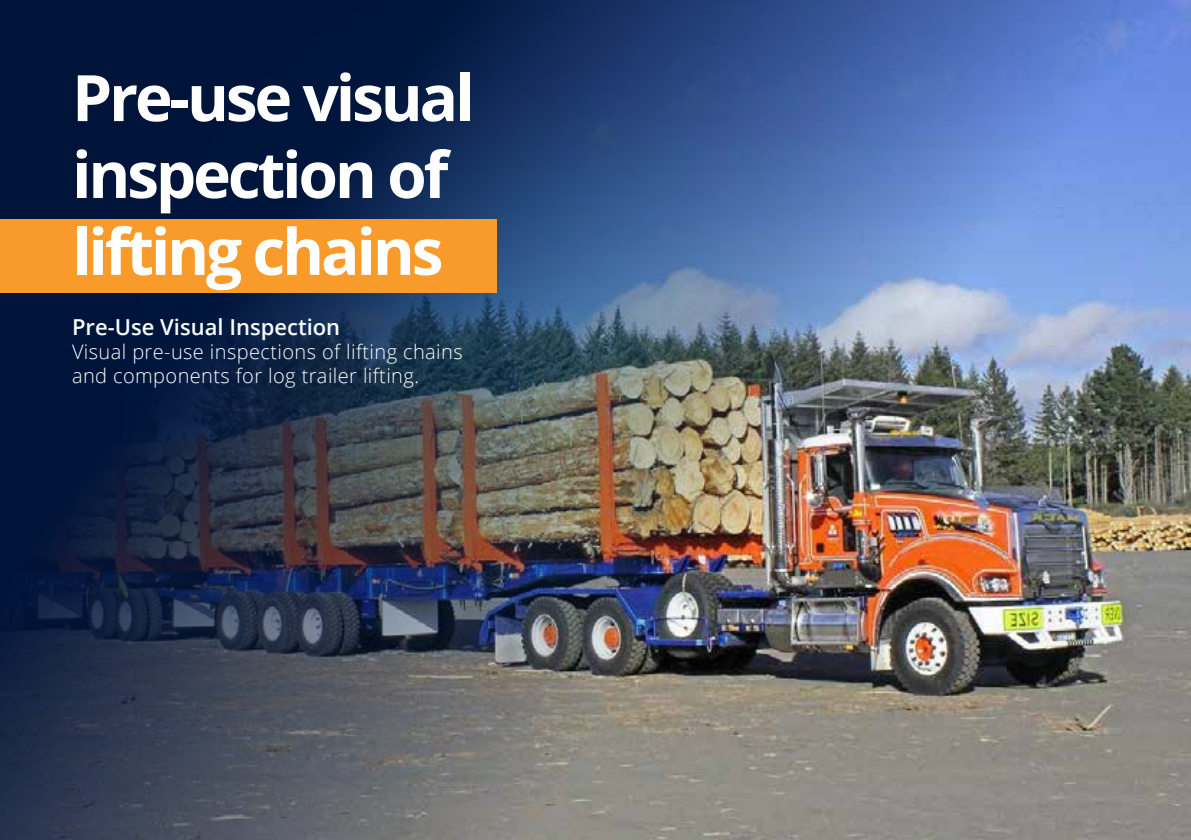
<style>
.page{position:relative;width:1191px;height:840px;background:#fff}
.page>*{position:absolute;margin:0;border:0;box-sizing:border-box;transform-origin:0 0}
.t1{font:700 64px/76.8px "Open Sans";letter-spacing:-.05em;color:#fff}
.t2{font:600 22px "Open Sans";color:#f7fcfe}
.t3{font:300 20px/24px "Open Sans";letter-spacing:.02em;color:#fff}
</style>
<div class="page">
<img style="left:0;top:0;width:1191px;height:839px">
<div style="left:0;top:219px;width:496px;height:73px;background:#f99b2a"></div>
<h1 class="t1" style="left:72px;top:58px;width:404px">Pre-use visual inspection of lifting chains</h1>
<p class="t2" style="left:72px;top:311px;width:270px">Pre-Use Visual Inspection</p>
<p class="t3" style="left:72px;top:339px;width:392px">Visual pre-use inspections of lifting chains and components for log trailer lifting.</p>
</div>
